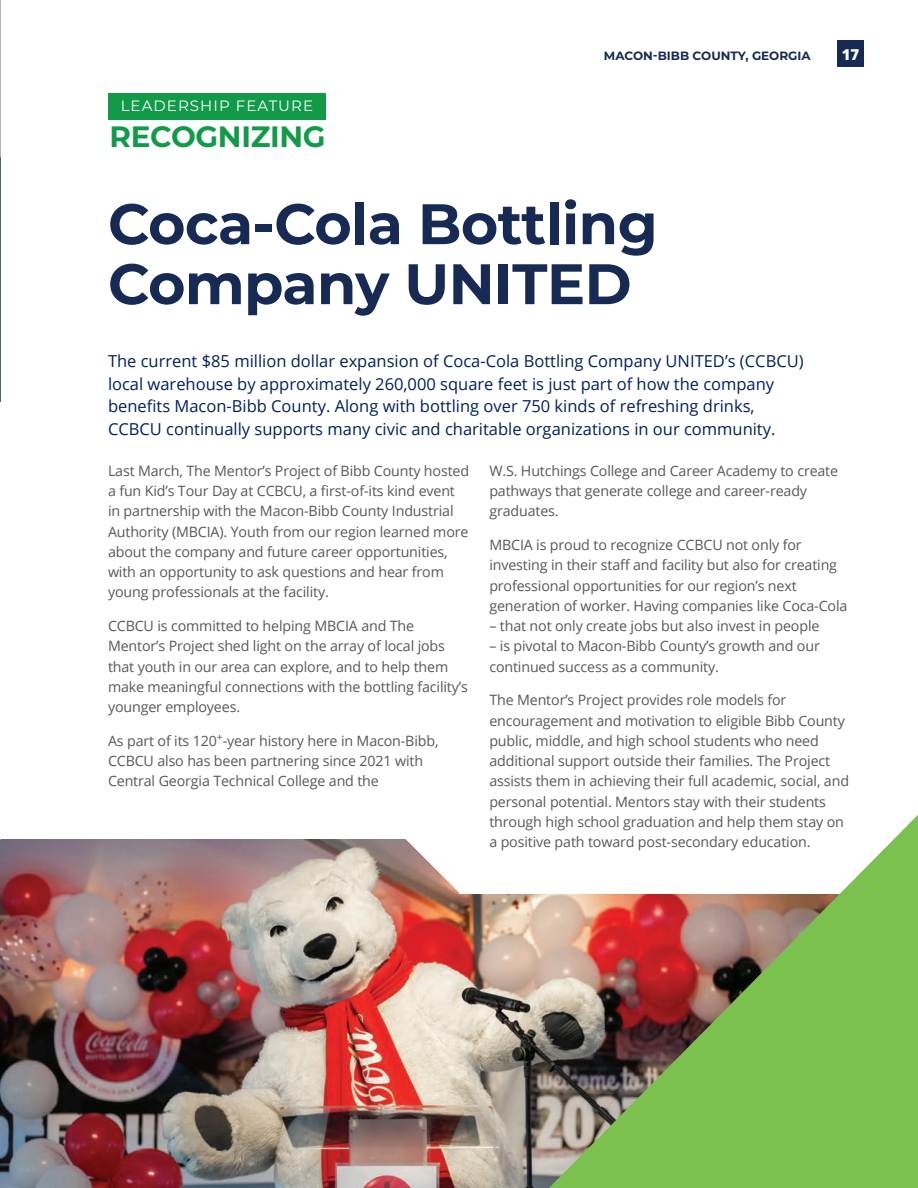
<style>
.page{position:relative;width:918px;height:1188px;background:#fff}
.page>*{position:absolute;margin:0;border:0;box-sizing:border-box;transform-origin:0 0}
.H1-bold_38pt{font:700 57px/60px "Montserrat";letter-spacing:-.01em;color:#172a53}
.H1-bold_38pt-2{font:700 29.4px "Montserrat";letter-spacing:-.01em;color:#119a48}
.Body_Intro_11_15{font:16.5px/22.5px "Open Sans";color:#00205f}
.H2-_bold_24pt{font:15px "Montserrat";letter-spacing:.07em;color:#fff}
.t1{font:800 15px "Open Sans";color:#fff}
.Body-Main{font:14.25px/20.2px "Open Sans";letter-spacing:-.01em;color:#57585a}
.t2{font:700 12px "Montserrat";color:#172a53}
</style>
<div class="page">
<img style="left:0;top:840px;width:549px;height:348px">
<hr style="left:0;top:0;width:1px;height:402px;background:#4d6569">
<svg style="left:0;top:0;width:1px;height:158px"></svg>
<div style="left:108px;top:93px;width:218px;height:27px;background:#119a48"></div>
<div style="left:460px;top:821px;width:458px;height:72px;background:#fff"></div>
<svg style="left:397px;top:839px;width:63px;height:54px"></svg>
<img style="left:549px;top:815px;width:369px;height:373px">
<div style="left:837px;top:40px;width:27px;height:28px;background:#172a53"></div>
<p class="H2-_bold_24pt" style="left:121px;top:95px;width:194px">LEADERSHIP FEATURE</p>
<p class="H1-bold_38pt-2" style="left:110px;top:115px;width:218px">RECOGNIZING</p>
<p class="t2" style="left:604px;top:47px;width:208px">MACON-BIBB COUNTY, GEORGIA</p>
<p class="t1" style="left:842px;top:43px;width:19px">17</p>
<p class="H1-bold_38pt" style="left:108px;top:191px;width:551px">Coca-Cola Bottling<br>Company UNITED</p>
<p class="Body_Intro_11_15" style="left:108px;top:350px;width:697px">The current $85 million dollar expansion of Coca-Cola Bottling Company UNITED’s (CCBCU) local warehouse by approximately 260,000 square feet is just part of how the company benefits Macon-Bibb County. Along with bottling over 750 kinds of refreshing drinks, CCBCU continually supports many civic and charitable organizations in our community.</p>
<p class="Body-Main" style="left:108px;top:460px;width:363px">Last March, The Mentor’s Project of Bibb County hosted a fun Kid’s Tour Day at CCBCU, a first-of-its kind event in partnership with the Macon-Bibb County Industrial Authority (MBCIA). Youth from our region learned more about the company and future career opportunities, with an opportunity to ask questions and hear from young professionals at the facility.</p>
<p class="Body-Main" style="left:108px;top:615px;width:361px">CCBCU is committed to helping MBCIA and The Mentor’s Project shed light on the array of local jobs that youth in our area can explore, and to help them make meaningful connections with the bottling facility’s younger employees.</p>
<p class="Body-Main" style="left:108px;top:730px;width:332px">As part of its 120<sup>+</sup>-year history here in Macon-Bibb,<br>CCBCU also has been partnering since 2021 with<br>Central Georgia Technical College and the</p>
<p class="Body-Main" style="left:489px;top:460px;width:350px">W.S. Hutchings College and Career Academy to create pathways that generate college and career-ready graduates.</p>
<p class="Body-Main" style="left:489px;top:534px;width:360px">MBCIA is proud to recognize CCBCU not only for investing in their staff and facility but also for creating professional opportunities for our region’s next generation of worker. Having companies like Coca-Cola</p>
<p class="Body-Main" style="left:489px;top:615px;width:332px">– that not only create jobs but also invest in people</p>
<p class="Body-Main" style="left:489px;top:636px;width:332px">– is pivotal to Macon-Bibb County’s growth and our continued success as a community.</p>
<p class="Body-Main" style="left:489px;top:690px;width:361px">The Mentor’s Project provides role models for encouragement and motivation to eligible Bibb County public, middle, and high school students who need additional support outside their families. The Project assists them in achieving their full academic, social, and personal potential. Mentors stay with their students through high school graduation and help them stay on a positive path toward post-secondary education.</p>
</div>
